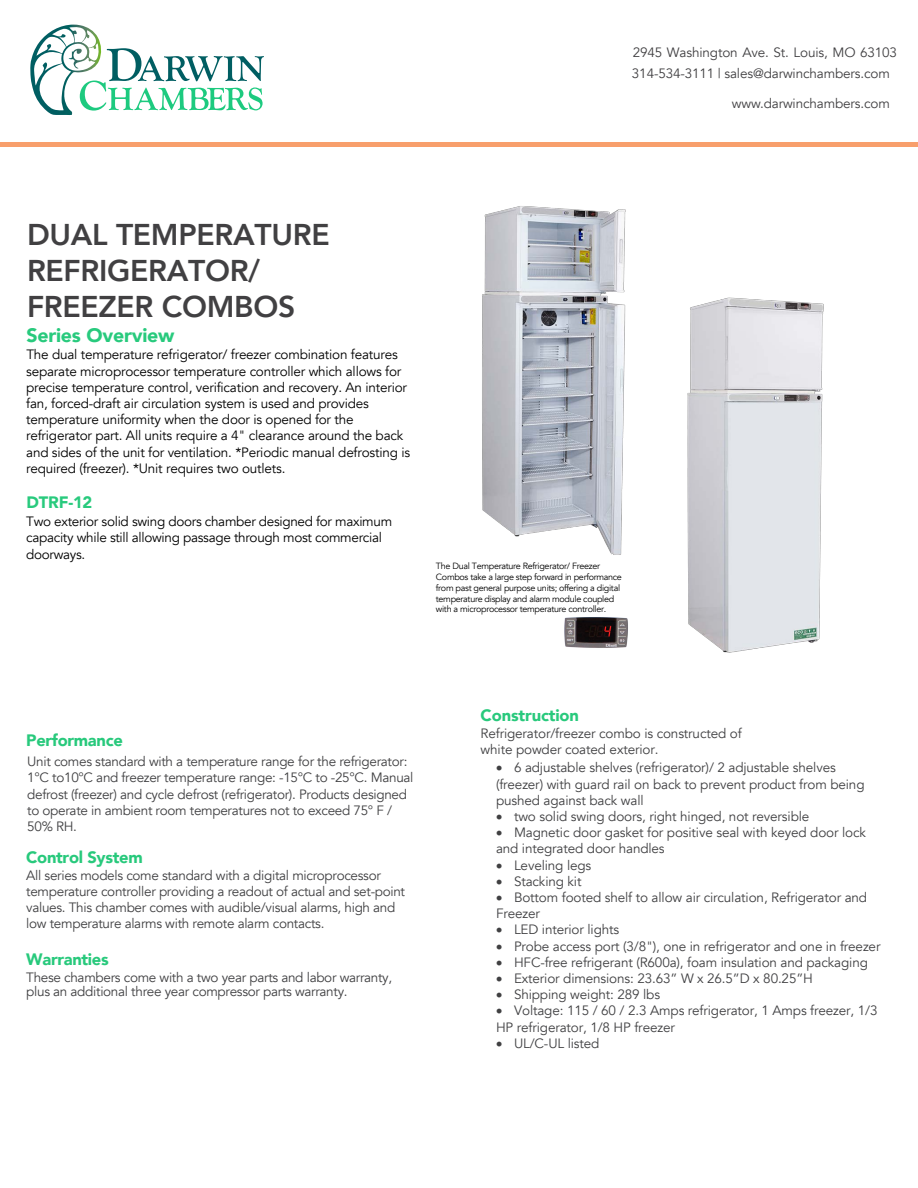
<style>
.page{position:relative;width:918px;height:1188px;background:#fff}
.page>*{position:absolute;margin:0;border:0;box-sizing:border-box;transform-origin:0 0}
.t1{font:800 30px/36px "Avenir";letter-spacing:-.01em;color:#414042}
.t2{font:900 19.5px "Avenir";letter-spacing:-.01em;color:#28ca7d}
.t3{font:900 16.5px "Avenir";letter-spacing:-.02em;color:#28c97c}
.t4{font:900 16.5px "Avenir";letter-spacing:-.01em;color:#28ca7d}
.t5{font:13.5px/16.2px "Avenir";letter-spacing:-.01em;color:#404042}
.t6{font:13.5px/16.2px "Avenir";letter-spacing:-.015em;color:#000}
.t7{font:13.5px/21px "Avenir";letter-spacing:-.01em;color:#414042}
.t8{font:9px/10.8px "Avenir";letter-spacing:-.035em;color:#000}
</style>
<div class="page">
<div style="left:0;top:142px;width:918px;height:5px;background:#f89f6c"></div>
<svg style="left:30px;top:25px;width:234px;height:90px"></svg>
<img style="left:687px;top:297px;width:137px;height:356px">
<img style="left:482px;top:206px;width:143px;height:349px">
<img style="left:565px;top:617px;width:63px;height:31px">
<p class="t7" style="left:632px;top:42px;width:267px">2945 Washington Ave. St. Louis, MO 63103<br>314-534-3111 | sales@darwinchambers.com</p>
<p class="t7" style="left:732px;top:93px;width:159px">www.darwinchambers.com</p>
<h1 class="t1" style="left:27px;top:216px;width:304px">DUAL TEMPERATURE<br>REFRIGERATOR/<br>FREEZER COMBOS</h1>
<h2 class="t2" style="left:26px;top:319px;width:150px">Series Overview</h2>
<p class="t6" style="left:26px;top:347px;width:385px">The dual temperature refrigerator/ freezer combination features separate microprocessor temperature controller which allows for precise temperature control, verification and recovery. An interior fan, forced-draft air circulation system is used and provides temperature uniformity when the door is opened for the refrigerator part. All units require a 4" clearance around the back and sides of the unit for ventilation. *Periodic manual defrosting is required (freezer). *Unit requires two outlets.</p>
<p class="t4" style="left:27px;top:488px;width:67px">DTRF-12</p>
<p class="t6" style="left:26px;top:514px;width:367px">Two exterior solid swing doors chamber designed for maximum capacity while still allowing passage through most commercial doorways.</p>
<p class="t8" style="left:436px;top:561px;width:188px">The Dual Temperature Refrigerator/ Freezer Combos take a large step forward in performance from past general purpose units; offering a digital temperature display and alarm module coupled with a microprocessor temperature controller.</p>
<p class="t3" style="left:26px;top:726px;width:98px">Performance</p>
<p class="t5" style="left:27px;top:754px;width:388px">Unit comes standard with a temperature range for the refrigerator:<br>1°C to10°C and freezer temperature range: -15°C to -25°C. Manual defrost (freezer) and cycle defrost (refrigerator). Products designed to operate in ambient room temperatures not to exceed 75° F / 50% RH.</p>
<p class="t3" style="left:26px;top:843px;width:118px">Control System</p>
<p class="t5" style="left:26px;top:867px;width:380px">All series models come standard with a digital microprocessor temperature controller providing a readout of actual and set-point values. This chamber comes with audible/visual alarms, high and low temperature alarms with remote alarm contacts.</p>
<p class="t3" style="left:26px;top:945px;width:84px">Warranties</p>
<p class="t5" style="left:26px;top:970px;width:367px;line-height:14.5px">These chambers come with a two year parts and labor warranty, plus an additional three year compressor parts warranty.</p>
<p class="t3" style="left:481px;top:701px;width:100px">Construction</p>
<p class="t5" style="left:481px;top:725px;width:263px">Refrigerator/freezer combo is constructed of white powder coated exterior.</p>
<p class="t5" style="left:496px;top:760px;width:370px">• 6 adjustable shelves (refrigerator)/ 2 adjustable shelves (freezer) with guard rail on back to prevent product from being pushed against back wall</p>
<p class="t5" style="left:496px;top:808px;width:315px">• two solid swing doors, right hinged, not reversible</p>
<p class="t5" style="left:496px;top:825px;width:371px">• Magnetic door gasket for positive seal with keyed door lock and integrated door handles</p>
<p class="t5" style="left:496px;top:857px;width:97px">• Leveling legs</p>
<p class="t5" style="left:496px;top:873px;width:87px">• Stacking kit</p>
<p class="t5" style="left:496px;top:889px;width:373px">• Bottom footed shelf to allow air circulation, Refrigerator and<br>Freezer</p>
<p class="t5" style="left:496px;top:922px;width:125px">• LED interior lights</p>
<p class="t5" style="left:496px;top:938px;width:386px">• Probe access port (3/8"), one in refrigerator and one in freezer</p>
<p class="t5" style="left:496px;top:954px;width:373px">• HFC-free refrigerant (R600a), foam insulation and packaging</p>
<p class="t5" style="left:496px;top:970px;width:318px">• Exterior dimensions: 23.63” W x 26.5”D x 80.25”H</p>
<p class="t5" style="left:496px;top:987px;width:166px">• Shipping weight: 289 lbs</p>
<p class="t5" style="left:496px;top:1003px;width:383px">• Voltage: 115 / 60 / 2.3 Amps refrigerator, 1 Amps freezer, 1/3<br>HP refrigerator, 1/8 HP freezer</p>
<p class="t5" style="left:496px;top:1035px;width:105px">• UL/C-UL listed</p>
</div>
